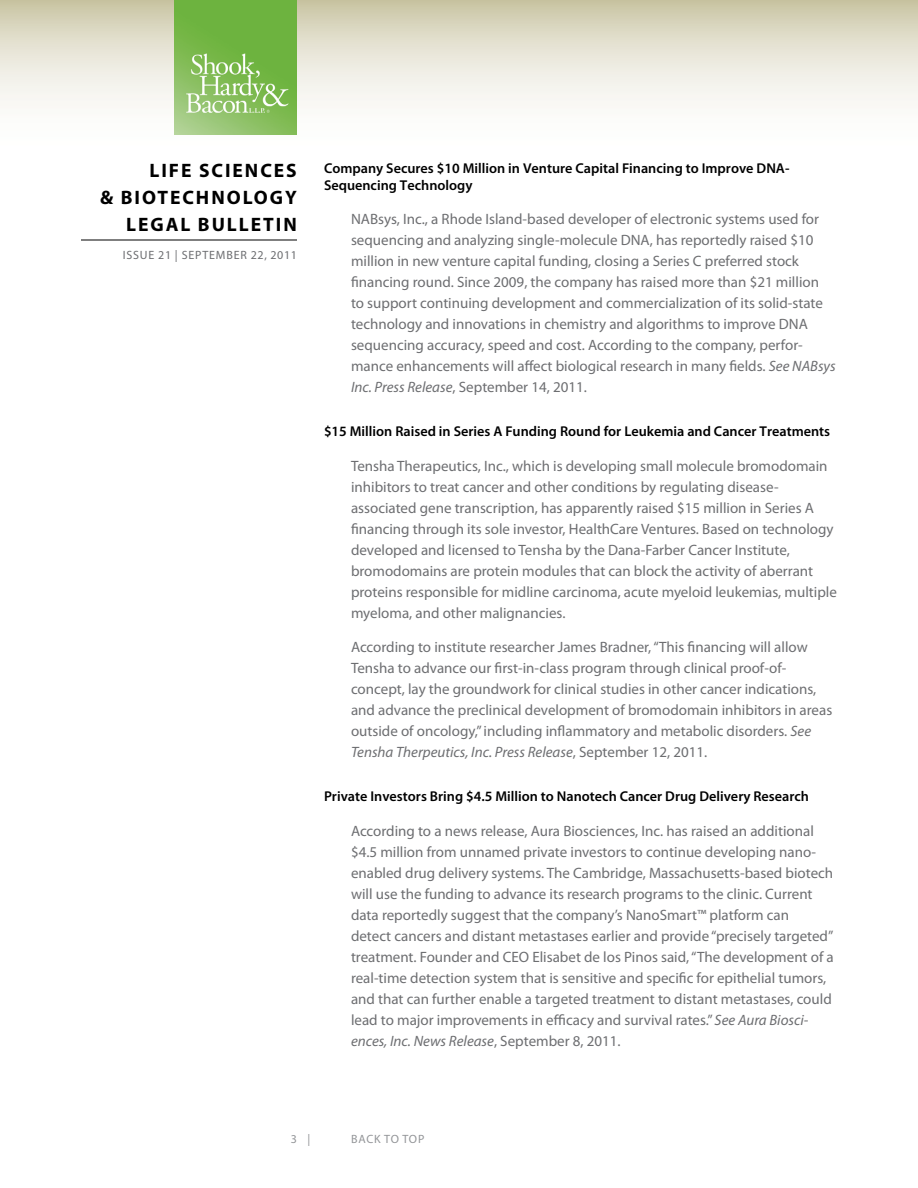
<style>
.page{position:relative;width:918px;height:1188px;background:#fff}
.page>*{position:absolute;margin:0;border:0;box-sizing:border-box;transform-origin:0 0}
.t1{font:700 19.5px "Myriad Pro";letter-spacing:.1em;color:#000}
.t2{font:15px/21px "Myriad Pro";color:#6d6e71}
.t3{font:600 14.25px/17.1px "Myriad Pro";color:#000}
.t4{font:12px "Myriad Pro";letter-spacing:.07em;color:#6d6e71}
.t5{font:12px "Myriad Pro";color:#939598}
.s1{font-style:italic}
</style>
<div class="page">
<svg style="left:0;top:0;width:918px;height:135px"></svg>
<hr style="left:81px;top:240px;width:216px;height:1px;background:#000">
<img style="left:175px;top:0;width:122px;height:135px">
<h1 class="t1" style="left:150px;top:157px;width:149px">LIFE SCIENCES</h1>
<h1 class="t1" style="left:100px;top:184px;width:198px">&amp; BIOTECHNOLOGY</h1>
<h1 class="t1" style="left:126px;top:211px;width:13px">LEG</h1>
<h1 class="t1" style="left:166px;top:211px;width:73px">AL BULLE</h1>
<h1 class="t1" style="left:263px;top:211px;width:23px">TIN</h1>
<p class="t4" style="left:123px;top:248px;width:176px">Issue 21 | SEPTEMBER 22, 2011</p>
<p class="t3" style="left:324px;top:159px;width:467px">Company Secures $10 Million in Venture Capital Financing to Improve DNA-<br>Sequencing Technology</p>
<p class="t2" style="left:351px;top:209px;width:486px">NABsys, Inc., a Rhode Island-based developer of electronic systems used for sequencing and analyzing single-molecule DNA, has reportedly raised $10 million in new venture capital funding, closing a Series C preferred stock financing round. Since 2009, the company has raised more than $21 million to support continuing development and commercialization of its solid-state technology and innovations in chemistry and algorithms to improve DNA sequencing accuracy, speed and cost. According to the company, perfor&shy;mance enhancements will affect biological research in many fields. <span class="s1">See NABsys Inc. Press Release</span>, September 14, 2011.</p>
<p class="t3" style="left:324px;top:423px;width:508px">$15 Million Raised in Series A Funding Round for Leukemia and Cancer Treatments</p>
<p class="t2" style="left:351px;top:455px;width:487px">Tensha Therapeutics, Inc., which is developing small molecule bromodomain inhibitors to treat cancer and other conditions by regulating disease&shy;associated gene transcription, has apparently raised $15 million in Series A financing through its sole investor, HealthCare Ventures. Based on technology developed and licensed to Tensha by the Dana-Farber Cancer Institute, bromodomains are protein modules that can block the activity of aberrant proteins responsible for midline carcinoma, acute myeloid leukemias, multiple myeloma, and other malignancies.</p>
<p class="t2" style="left:351px;top:637px;width:483px">According to institute researcher James Bradner, “This financing will allow Tensha to advance our first-in-class program through clinical proof-of&shy;concept, lay the groundwork for clinical studies in other cancer indications, and advance the preclinical development of bromodomain inhibitors in areas outside of oncology,” including inflammatory and metabolic disorders. <span class="s1">See Tensha Therpeutics, Inc. Press Release</span>, September 12, 2011.</p>
<p class="t3" style="left:324px;top:788px;width:487px">Private Investors Bring $4.5 Million to Nanotech Cancer Drug Delivery Research</p>
<p class="t2" style="left:351px;top:820px;width:484px">According to a news release, Aura Biosciences, Inc. has raised an additional $4.5 million from unnamed private investors to continue developing nano&shy;enabled drug delivery systems. The Cambridge, Massachusetts-based biotech will use the funding to advance its research programs to the clinic. Current data reportedly suggest that the company’s NanoSmart™ platform can<br>detect cancers and distant metastases earlier and provide “precisely targeted” treatment. Founder and CEO Elisabet de los Pinos said, “The development of a real-time detection system that is sensitive and specific for epithelial tumors, and that can further enable a targeted treatment to distant metastases, could lead to major improvements in efficacy and survival rates.” <span class="s1">See Aura Biosci&shy;ences, Inc. News Release</span>, September 8, 2011.</p>
<p class="t5" style="left:291px;top:1132px;width:21px">3 |</p>
<p class="t5" style="left:351px;top:1132px;width:9px">back</p>
<p class="t5" style="left:384px;top:1132px;width:27px">to top</p>
</div>
